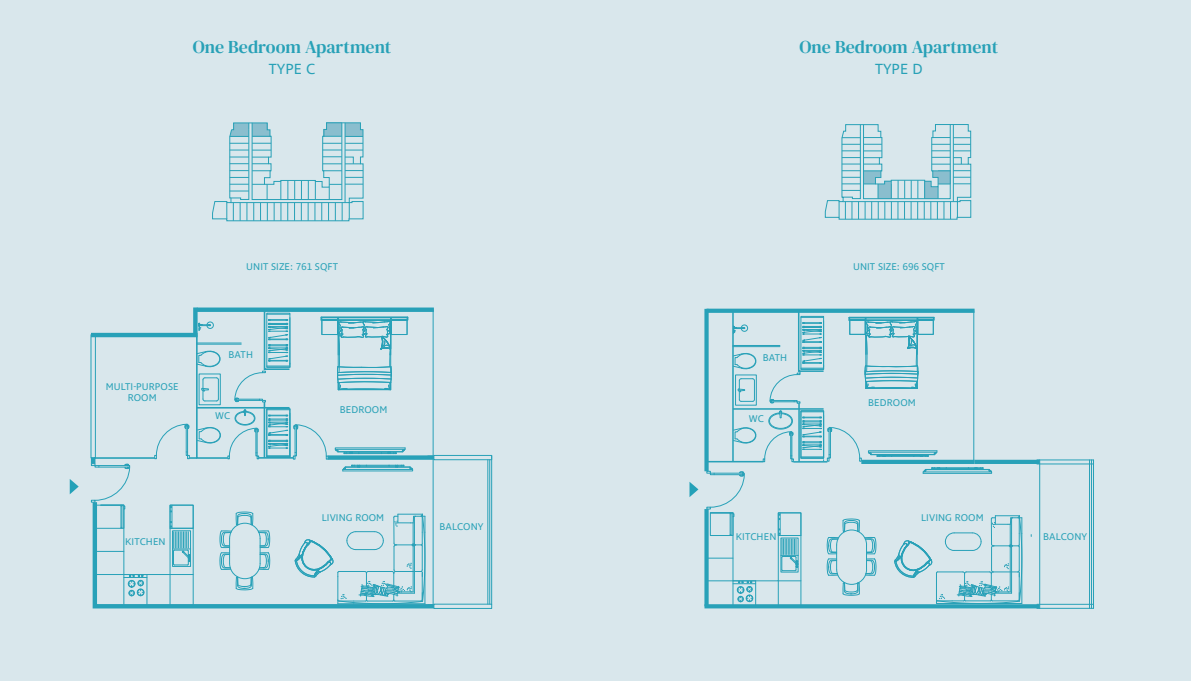
<style>
.page{position:relative;width:1191px;height:681px;background:#fff}
.page>*{position:absolute;margin:0;border:0;box-sizing:border-box;transform-origin:0 0}
.t1{font:18px "DM Serif Text";color:#28a1b7}
.t2{font:15px "Ingra";color:#28a1b7}
.t3{font:10px/11px "Ingra";letter-spacing:.01em;color:#28a1b7;text-align:center}
</style>
<div class="page">
<div style="left:0;top:0;width:1191px;height:680px;background:#d9e7ec"></div>
<hr style="left:489px;top:459px;width:1px;height:145px;background:#28a1b8">
<hr style="left:487px;top:459px;width:1px;height:145px;background:#28a1b8">
<hr style="left:491px;top:455px;width:1px;height:149px;background:#28a1b8">
<svg style="left:90px;top:500px;width:348px;height:109px"></svg>
<div style="left:197px;top:307px;width:237px;height:5px;background:#84c5d3"></div>
<div style="left:434px;top:603px;width:58px;height:5px;border:1px solid #28a1b8"></div>
<div style="left:434px;top:455px;width:58px;height:4px;border:1px solid #28a1b8"></div>
<svg style="left:91px;top:308px;width:343px;height:299px"></svg>
<hr style="left:433px;top:309px;width:1px;height:295px;background:#28a1b8">
<svg style="left:70px;top:479px;width:9px;height:15px"></svg>
<svg style="left:212px;top:122px;width:151px;height:99px"></svg>
<hr style="left:1093px;top:459px;width:1px;height:149px;background:#28a1b8">
<hr style="left:1089px;top:459px;width:1px;height:149px;background:#28a1b8">
<hr style="left:1091px;top:459px;width:1px;height:149px;background:#28a1b8">
<div style="left:1036px;top:604px;width:57px;height:4px;border:1px solid #28a1b8"></div>
<hr style="left:733px;top:346px;width:47px;height:1px;background:#28a1b8">
<hr style="left:733px;top:345px;width:47px;height:1px;background:#28a1b8">
<div style="left:735px;top:374px;width:21px;height:31px;border:1px solid #28a1b8"></div>
<svg style="left:738px;top:378px;width:17px;height:24px"></svg>
<svg style="left:763px;top:410px;width:30px;height:51px"></svg>
<svg style="left:704px;top:604px;width:335px;height:4px"></svg>
<svg style="left:704px;top:509px;width:2px;height:97px"></svg>
<svg style="left:704px;top:309px;width:4px;height:162px"></svg>
<hr style="left:706px;top:460px;width:57px;height:2px;background:#28a1b8">
<hr style="left:732px;top:310px;width:1px;height:151px;background:#28a1b8">
<hr style="left:793px;top:461px;width:34px;height:1px;background:#28a1b8">
<div style="left:861px;top:459px;width:113px;height:5px;background:#28a1b8"></div>
<div style="left:706px;top:308px;width:268px;height:5px;background:#28a1b8"></div>
<hr style="left:733px;top:408px;width:90px;height:1px;background:#28a1b8">
<hr style="left:798px;top:403px;width:2px;height:58px;background:#28a1b8">
<div style="left:974px;top:459px;width:65px;height:5px;background:#28a1b8"></div>
<hr style="left:866px;top:388px;width:51px;height:1px;background:#28a1b8">
<svg style="left:849px;top:317px;width:85px;height:71px"></svg>
<hr style="left:865px;top:335px;width:1px;height:31px;background:#28a1b8">
<hr style="left:877px;top:456px;width:51px;height:1px;background:#28a1b8">
<svg style="left:868px;top:450px;width:69px;height:6px"></svg>
<svg style="left:894px;top:515px;width:128px;height:89px"></svg>
<svg style="left:923px;top:467px;width:69px;height:6px"></svg>
<div style="left:741px;top:324px;width:6px;height:7px;border:1px solid #28a1b8;border-radius:50%"></div>
<svg style="left:733px;top:326px;width:12px;height:7px"></svg>
<svg style="left:733px;top:352px;width:24px;height:17px"></svg>
<svg style="left:733px;top:427px;width:24px;height:16px"></svg>
<svg style="left:827px;top:518px;width:49px;height:78px"></svg>
<div style="left:801px;top:410px;width:22px;height:48px;border:1px solid #28a1b8"></div>
<svg style="left:801px;top:411px;width:60px;height:50px"></svg>
<svg style="left:770px;top:312px;width:55px;height:91px"></svg>
<svg style="left:706px;top:471px;width:95px;height:135px"></svg>
<hr style="left:1039px;top:459px;width:1px;height:149px;background:#28a1b8">
<hr style="left:973px;top:310px;width:1px;height:151px;background:#28a1b8">
<svg style="left:689px;top:482px;width:9px;height:15px"></svg>
<svg style="left:825px;top:124px;width:146px;height:95px"></svg>
<h1 class="t1" style="left:193px;top:36px;width:200px">One Bedroom Apartment</h1>
<h2 class="t2" style="left:269px;top:60px;width:48px">TYPE C</h2>
<p class="t3" style="left:106px;top:381px;width:74px">MULTI-PURPOSE<br>ROOM</p>
<p class="t3" style="left:246px;top:261px;width:93px">UNIT SIZE: 761 SQFT</p>
<p class="t3" style="left:228px;top:350px;width:26px">BATH</p>
<p class="t3" style="left:215px;top:410px;width:16px">WC</p>
<p class="t3" style="left:340px;top:404px;width:49px">BEDROOM</p>
<p class="t3" style="left:125px;top:536px;width:42px">KITCHEN</p>
<p class="t3" style="left:322px;top:512px;width:64px">LIVING ROOM</p>
<p class="t3" style="left:439px;top:522px;width:46px">BALCONY</p>
<h1 class="t1" style="left:799px;top:36px;width:200px">One Bedroom Apartment</h1>
<h2 class="t2" style="left:875px;top:60px;width:49px">TYPE D</h2>
<p class="t3" style="left:762px;top:352px;width:26px">BATH</p>
<p class="t3" style="left:749px;top:413px;width:16px">WC</p>
<p class="t3" style="left:736px;top:531px;width:42px">KITCHEN</p>
<p class="t3" style="left:853px;top:261px;width:93px">UNIT SIZE: 696 SQFT</p>
<p class="t3" style="left:868px;top:397px;width:49px">BEDROOM</p>
<p class="t3" style="left:921px;top:512px;width:64px">LIVING ROOM</p>
<p class="t3" style="left:1043px;top:531px;width:46px">BALCONY</p>
</div>
